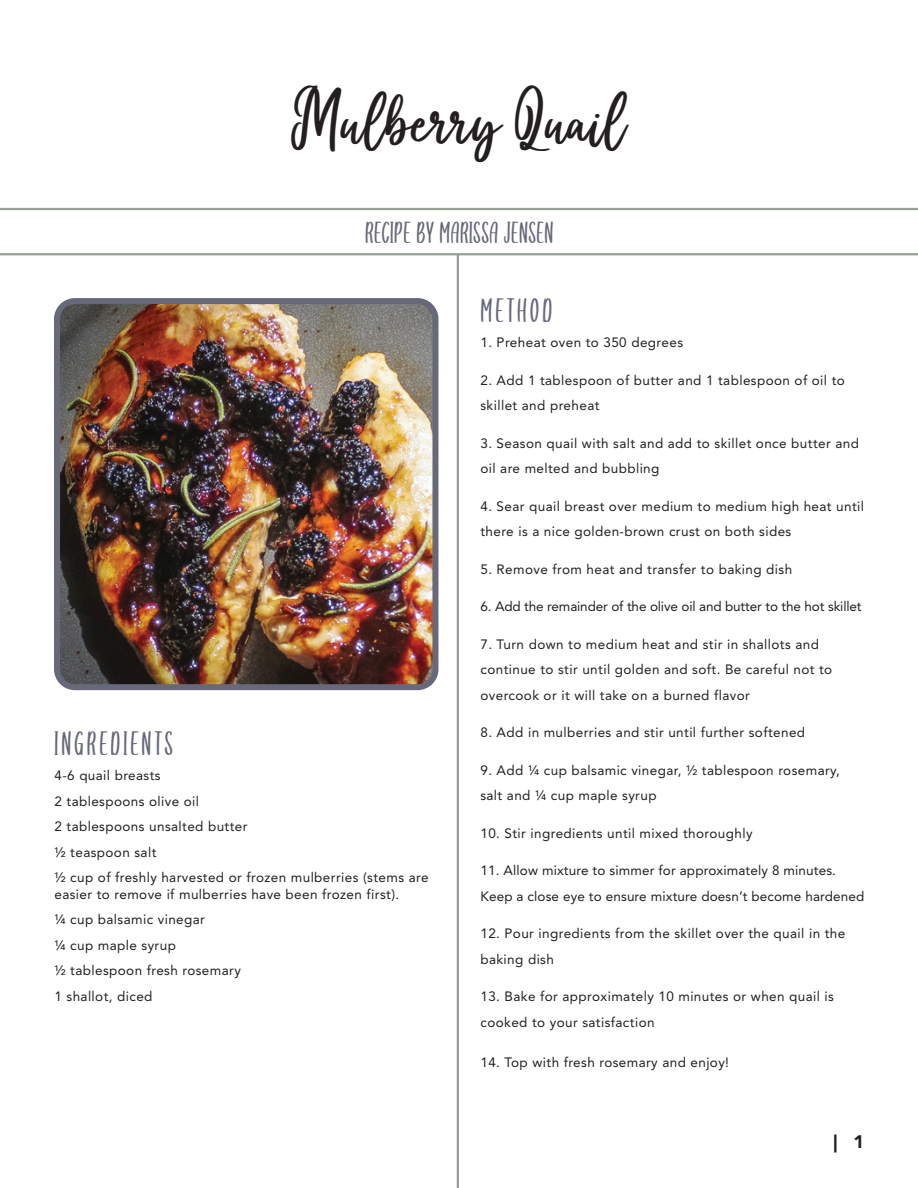
<style>
.page{position:relative;width:918px;height:1188px;background:#fff}
.page>*{position:absolute;margin:0;border:0;box-sizing:border-box;transform-origin:0 0}
.t1{font:39.9px "youaremyeverythinkscriptfo";color:#231f20}
.t2{font:900 18px "Avenir LT Std";color:#231f20}
.t3{font:15px "youaremyeverythinkdisplayf";letter-spacing:.2em;color:#67687a}
.t4{font:13.5px/25.5px "Avenir LT Std";letter-spacing:.03em;color:#231f20}
.t5{font:13.5px/25.5px "Avenir LT Std";letter-spacing:.01em;color:#231f20}
.t6{font:13.5px "Avenir LT Std";letter-spacing:-.01em;color:#231f20}
.t7{font:13.5px "youaremyeverythinkdisplayf";letter-spacing:.04em;color:#67687a}
</style>
<div class="page">
<hr style="left:0;top:208px;width:918px;height:2px;background:#979e94">
<hr style="left:0;top:253px;width:918px;height:2px;background:#979e94">
<hr style="left:457px;top:254px;width:2px;height:934px;background:#979e94">
<img style="left:61px;top:305px;width:370px;height:378px">
<div style="left:54px;top:298px;width:384px;height:392px;border:6px solid #67687a;border-radius:18px"></div>
<h1 class="t1" style="left:292px;top:104px;width:336px">Mulberry Quail</h1>
<p class="t7" style="left:365px;top:230px;width:190px">RECIPE BY MARISSA JENSEN</p>
<p class="t3" style="left:54px;top:741px;width:120px">INGREDIENTS</p>
<p class="t4" style="left:54px;top:763px;width:376px">4-6 quail breasts<br>2 tablespoons olive oil<br>2 tablespoons unsalted butter<br>½ teaspoon salt<br>½ cup of freshly harvested or frozen mulberries (stems are</p>
<p class="t4" style="left:54px;top:881px;width:346px">easier to remove if mulberries have been frozen first). ¼ cup balsamic vinegar<br>¼ cup maple syrup<br>½ tablespoon fresh rosemary<br>1 shallot, diced</p>
<p class="t3" style="left:480px;top:308px;width:73px">METHOD</p>
<p class="t4" style="left:480px;top:330px;width:204px">1. Preheat oven to 350 degrees</p>
<p class="t4" style="left:480px;top:367px;width:366px">2. Add 1 tablespoon of butter and 1 tablespoon of oil to skillet and preheat</p>
<p class="t4" style="left:480px;top:430px;width:380px">3. Season quail with salt and add to skillet once butter and oil are melted and bubbling</p>
<p class="t4" style="left:480px;top:493px;width:385px">4. Sear quail breast over medium to medium high heat until there is a nice golden-brown crust on both sides</p>
<p class="t4" style="left:480px;top:556px;width:313px">5. Remove from heat and transfer to baking dish</p>
<p class="t6" style="left:480px;top:599px;width:383px">6. Add the remainder of the olive oil and butter to the hot skillet</p>
<p class="t4" style="left:480px;top:631px;width:353px">7. Turn down to medium heat and stir in shallots and continue to stir until golden and soft. Be careful not to overcook or it will take on a burned flavor</p>
<p class="t4" style="left:480px;top:720px;width:326px">8. Add in mulberries and stir until further softened</p>
<p class="t4" style="left:480px;top:757px;width:361px">9. Add ¼ cup balsamic vinegar, ½ tablespoon rosemary, salt and ¼ cup maple syrup</p>
<p class="t4" style="left:480px;top:820px;width:274px">10. Stir ingredients until mixed thoroughly</p>
<p class="t5" style="left:480px;top:858px;width:385px">11. Allow mixture to simmer for approximately 8 minutes.<br>Keep a close eye to ensure mixture doesn’t become hardened</p>
<p class="t4" style="left:480px;top:921px;width:366px">12. Pour ingredients from the skillet over the quail in the baking dish</p>
<p class="t4" style="left:480px;top:984px;width:355px">13. Bake for approximately 10 minutes or when quail is cooked to your satisfaction</p>
<p class="t4" style="left:480px;top:1050px;width:250px">14. Top with fresh rosemary and enjoy!</p>
<h2 class="t2" style="left:833px;top:1130px;width:32px">| 1</h2>
</div>
